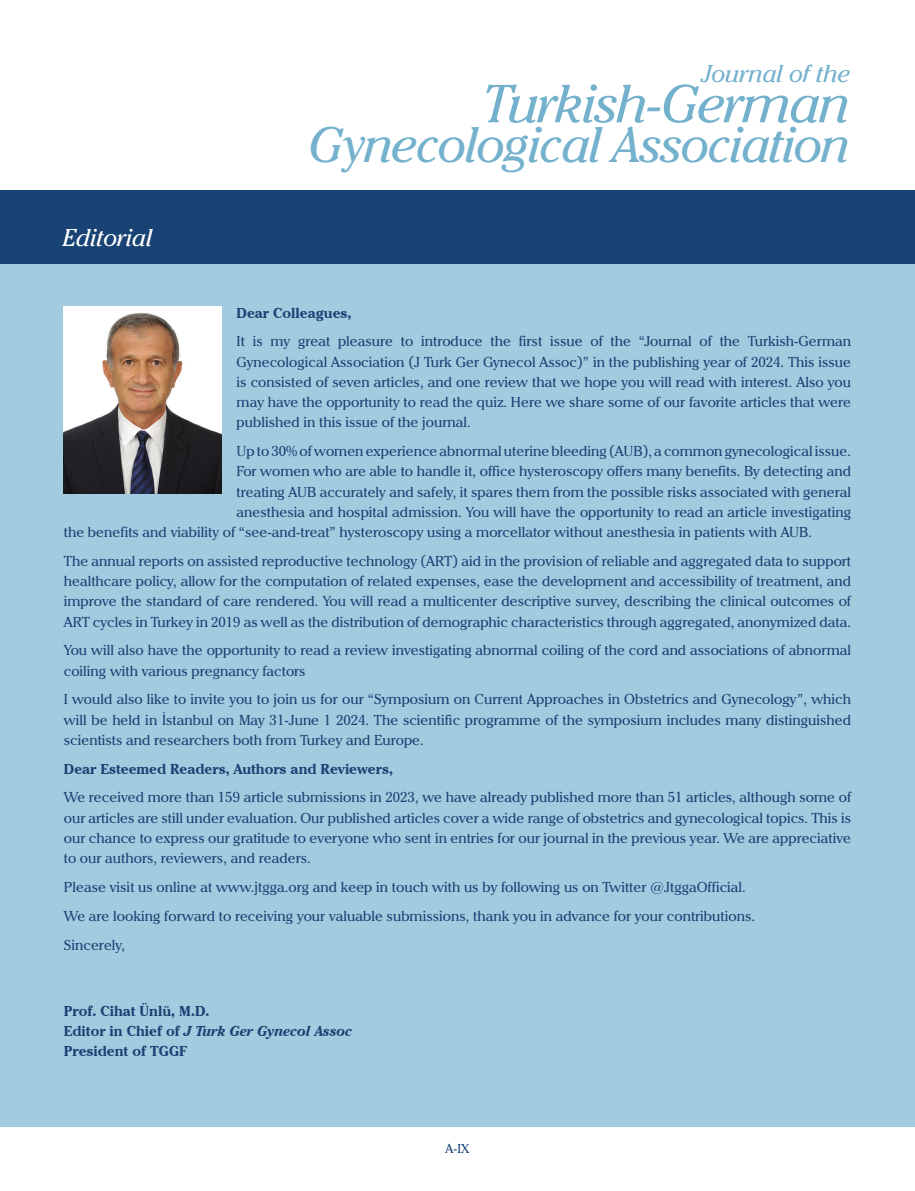
<style>
.page{position:relative;width:915px;height:1191px;background:#fff}
.page>*{position:absolute;margin:0;border:0;box-sizing:border-box;transform-origin:0 0}
.t1{font:italic 52.8px "Cheltenham IT Cby BT";letter-spacing:-.025em;color:#73b1cd}
.t2{font:italic 49.35px "Cheltenham IT Cby BT";letter-spacing:-.025em;color:#73b1cd}
.t3{font:italic 24.15px "Cheltenham IT Cby BT";color:#73b1cd}
.t4{font:italic 24px "Cheltenham IT Cby BT";color:#fff}
.t5{font:14.25px/20.2px "Cheltenham IT Cby BT";color:#184374;text-align:justify}
.t6{font:700 14.25px/20.2px "Cheltenham IT Cby BT";color:#184374}
.t7{font:12.75px "Cheltenham IT Cby BT";color:#184374}
.s1{font-style:italic}
</style>
<div class="page">
<div style="left:0;top:190px;width:914px;height:75px;background:#184374"></div>
<div style="left:0;top:265px;width:914px;height:862px;background:#a3cbdf"></div>
<img style="left:64px;top:307px;width:158px;height:186px">
<h3 class="t4" style="left:63px;top:223px;width:91px">Editorial</h3>
<h3 class="t4" style="left:64px;top:223px;width:64px">xxxxx</h3>
<h3 class="t3" style="left:701px;top:59px;width:150px">Journal of the</h3>
<h1 class="t1" style="left:482px;top:71px;width:369px">Turkish-German</h1>
<h2 class="t2" style="left:309px;top:114px;width:543px">Gynecological Association</h2>
<p class="t6" style="left:236px;top:302px;width:116px">Dear Colleagues,</p>
<p class="t5" style="left:236px;top:331px;width:616px">It is my great pleasure to introduce the first issue of the “Journal of the Turkish-German Gynecological Association (J Turk Ger Gynecol Assoc)” in the publishing year of 2024. This issue is consisted of seven articles, and one review that we hope you will read with interest. Also you may have the opportunity to read the quiz. Here we share some of our favorite articles that were published in this issue of the journal.</p>
<p class="t5" style="left:236px;top:441px;width:615px">Up to 30% of women experience abnormal uterine bleeding (AUB), a common gynecological issue.</p>
<p class="t5" style="left:236px;top:461px;width:616px">For women who are able to handle it, office hysteroscopy offers many benefits. By detecting and</p>
<p class="t5" style="left:236px;top:481px;width:616px">treating AUB accurately and safely, it spares them from the possible risks associated with general</p>
<p class="t5" style="left:236px;top:501px;width:616px">anesthesia and hospital admission. You will have the opportunity to read an article investigating</p>
<p class="t5" style="left:64px;top:522px;width:749px">the benefits and viability of “see-and-treat” hysteroscopy using a morcellator without anesthesia in patients with AUB.</p>
<p class="t5" style="left:64px;top:550px;width:788px">The annual reports on assisted reproductive technology (ART) aid in the provision of reliable and aggregated data to support healthcare policy, allow for the computation of related expenses, ease the development and accessibility of treatment, and improve the standard of care rendered. You will read a multicenter descriptive survey, describing the clinical outcomes of ART cycles in Turkey in 2019 as well as the distribution of demographic characteristics through aggregated, anonymized data.</p>
<p class="t5" style="left:64px;top:640px;width:788px">You will also have the opportunity to read a review investigating abnormal coiling of the cord and associations of abnormal coiling with various pregnancy factors</p>
<p class="t5" style="left:64px;top:689px;width:788px">I would also like to invite you to join us for our “Symposium on Current Approaches in Obstetrics and Gynecology”, which will be held in İstanbul on May 31-June 1 2024. The scientific programme of the symposium includes many distinguished scientists and researchers both from Turkey and Europe.</p>
<p class="t6" style="left:64px;top:758px;width:330px">Dear Esteemed Readers, Authors and Reviewers,</p>
<p class="t5" style="left:64px;top:787px;width:788px">We received more than 159 article submissions in 2023, we have already published more than 51 articles, although some of our articles are still under evaluation. Our published articles cover a wide range of obstetrics and gynecological topics. This is our chance to express our gratitude to everyone who sent in entries for our journal in the previous year. We are appreciative to our authors, reviewers, and readers.</p>
<p class="t5" style="left:64px;top:872px;width:692px;line-height:28.8px;text-align:left">Please visit us online at www.jtgga.org and keep in touch with us by following us on Twitter @JtggaOfficial.<br>We are looking forward to receiving your valuable submissions, thank you in advance for your contributions.<br>Sincerely,</p>
<p class="t6" style="left:64px;top:1000px;width:290px">Prof. Cihat Ünlü, M.D.<br>Editor in Chief of <span class="s1">J Turk Ger Gynecol Assoc<br></span>President of TGGF</p>
<p class="t7" style="left:445px;top:1140px;width:25px">A-IX</p>
</div>
